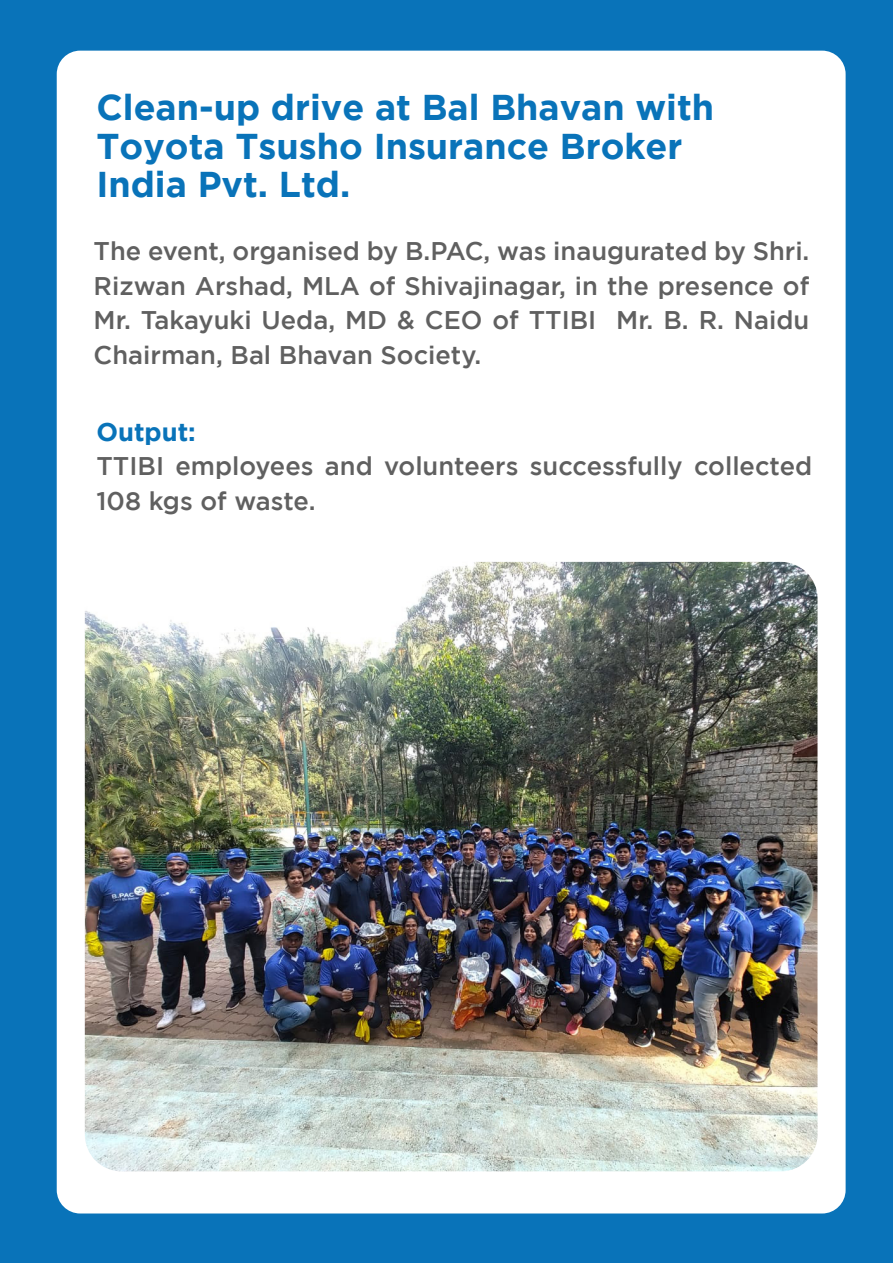
<style>
.page{position:relative;width:893px;height:1263px;background:#0973b9}
.page>*{position:absolute;margin:0;border:0;box-sizing:border-box;transform-origin:0 0}
.t1{font:700 35.85px/38.7px "Gotham";color:#0973b9}
.t2{font:500 25.5px/34.5px "Gotham";color:#606060}
.t3{font:700 25.5px "Gotham";color:#0973b9}
</style>
<div class="page">
<div style="left:57px;top:51px;width:789px;height:1162px;background:#fff;border-radius:23px"></div>
<img style="left:85px;top:562px;width:732px;height:609px">
<h1 class="t1" style="left:96px;top:87px;width:619px">Clean-up drive at Bal Bhavan with<br>Toyota Tsusho Insurance Broker<br>India Pvt. Ltd.</h1>
<p class="t2" style="left:94px;top:233px;width:717px;text-align:justify">The event, organised by B.PAC, was inaugurated by Shri.<br>Rizwan Arshad, MLA of Shivajinagar, in the presence of Mr. Takayuki Ueda, MD &amp; CEO of TTIBI Mr. B. R. Naidu Chairman, Bal Bhavan Society.</p>
<p class="t3" style="left:96px;top:417px;width:101px">Output:</p>
<p class="t2" style="left:96px;top:448px;width:717px">TTIBI employees and volunteers successfully collected<br>108 kgs of waste.</p>
</div>
